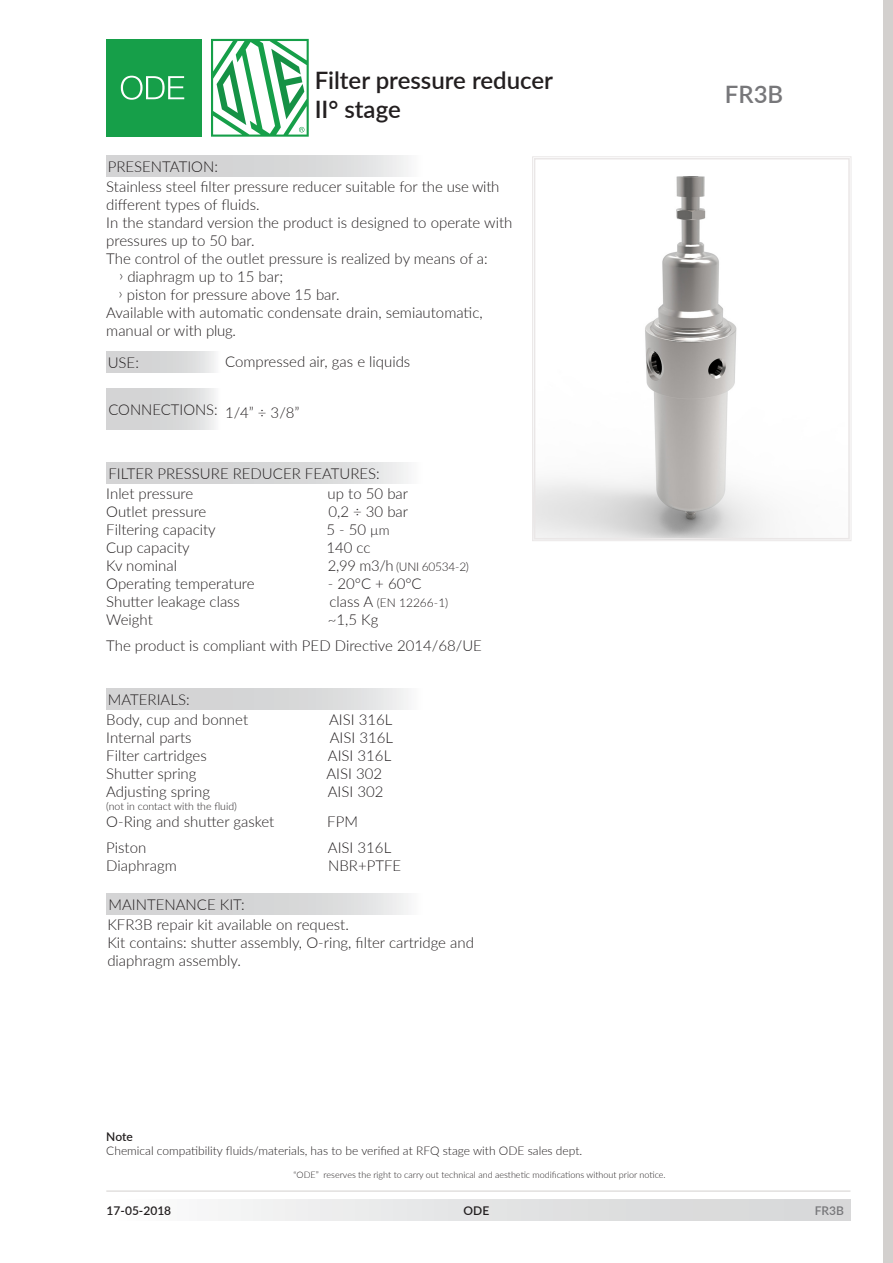
<style>
.page{position:relative;width:893px;height:1263px;background:#fff}
.page>*{position:absolute;margin:0;border:0;box-sizing:border-box;transform-origin:0 0}
.t1{font:600 24px "Lato";color:#231f20}
.t2{font:600 24px "Lato";color:#77777a}
.t3{font:300 15px/18px "Lato";color:#231f20}
.t4{font:300 12px "Lato";color:#231f20}
.t5{font:300 12px "Lato";letter-spacing:-.02em;color:#231f20}
.t6{font:600 12px "Lato";color:#231f20}
.t7{font:600 12px "Lato";color:#77777a}
.t8{font:300 10.5px "Lato";color:#231f20}
.t9{font:300 9px "Lato";color:#231f20}
.s1{font-size:13.5px}
.s2{font-size:15px}
</style>
<div class="page">
<div style="left:883px;top:0;width:10px;height:1263px;background:#d3d0ce"></div>
<hr style="left:106px;top:1191px;width:744px;height:1px;background:#d3d0ce">
<div style="left:106px;top:39px;width:95px;height:97px;background:#169f49"></div>
<svg style="left:121px;top:76px;width:63px;height:24px"></svg>
<svg style="left:211px;top:39px;width:98px;height:98px"></svg>
<svg style="left:106px;top:155px;width:302px;height:22px;background:#d9d9da"></svg>
<svg style="left:106px;top:462px;width:302px;height:21px;background:#d9d9da"></svg>
<svg style="left:106px;top:352px;width:109px;height:21px;background:#d9d9da"></svg>
<svg style="left:106px;top:389px;width:109px;height:40px;background:#d9d9da"></svg>
<div style="left:106px;top:1199px;width:744px;height:21px;background:linear-gradient(to right,#fafafb,#d2d3d4)"></div>
<svg style="left:106px;top:893px;width:302px;height:21px;background:#d9d9da"></svg>
<svg style="left:106px;top:688px;width:302px;height:22px;background:#d9d9da"></svg>
<svg style="left:532px;top:156px;width:319px;height:385px"></svg>
<div style="left:534px;top:158px;width:316px;height:381px;border:2px solid #eae7e7"></div>
<p class="t3" style="left:108px;top:157px;width:112px">PRESENTATION:</p>
<p class="t1" style="left:315px;top:63px;width:240px">Filter pressure reducer</p>
<p class="t1" style="left:315px;top:92px;width:88px">II° stage</p>
<p class="t3" style="left:106px;top:177px;width:395px">Stainless steel filter pressure reducer suitable for the use with different types of fluids.</p>
<p class="t3" style="left:106px;top:213px;width:408px">In the standard version the product is designed to operate with pressures up to 50 bar.</p>
<p class="t3" style="left:106px;top:249px;width:383px">The control of the outlet pressure is realized by means of a:</p>
<p class="t3" style="left:119px;top:267px;width:166px">› diaphragm up to 15 bar;</p>
<p class="t3" style="left:118px;top:285px;width:223px">› piston for pressure above 15 bar.</p>
<p class="t3" style="left:106px;top:303px;width:378px">Available with automatic condensate drain, semiautomatic,</p>
<p class="t3" style="left:106px;top:321px;width:131px">manual or with plug.</p>
<p class="t3" style="left:108px;top:353px;width:33px">USE:</p>
<p class="t3" style="left:108px;top:400px;width:111px">CONNECTIONS:</p>
<p class="t3" style="left:225px;top:352px;width:187px">Compressed air, gas e liquids</p>
<p class="t3" style="left:225px;top:403px;width:76px">1/4” ÷ 3/8”</p>
<p class="t3" style="left:108px;top:464px;width:273px">FILTER PRESSURE REDUCER FEATURES:</p>
<p class="t3" style="left:106px;top:484px;width:89px">Inlet pressure</p>
<p class="t3" style="left:327px;top:484px;width:82px">up to 50 bar</p>
<p class="t3" style="left:106px;top:502px;width:102px">Outlet pressure</p>
<p class="t3" style="left:328px;top:502px;width:81px">0,2 ÷ 30 bar</p>
<p class="t3" style="left:106px;top:520px;width:111px">Filtering capacity</p>
<p class="t3" style="left:326px;top:520px;width:65px">5 - 50 <span class="s1">µm</span></p>
<p class="t3" style="left:106px;top:538px;width:85px">Cup capacity</p>
<p class="t3" style="left:326px;top:538px;width:46px">140 cc</p>
<p class="t3" style="left:106px;top:556px;width:72px">Kv nominal</p>
<p class="t5" style="left:328px;top:558px;width:143px"><span class="s2">2,99 m3/h</span> (UNI 60534-2)</p>
<p class="t3" style="left:106px;top:574px;width:150px">Operating temperature</p>
<p class="t3" style="left:328px;top:574px;width:95px">- 20°C + 60°C</p>
<p class="t3" style="left:106px;top:592px;width:135px">Shutter leakage class</p>
<p class="t4" style="left:329px;top:594px;width:120px"><span class="s2">class A</span> (EN 12266-1)</p>
<p class="t3" style="left:106px;top:610px;width:48px">Weight</p>
<p class="t3" style="left:328px;top:610px;width:52px">~1,5 Kg</p>
<p class="t3" style="left:106px;top:636px;width:377px">The product is compliant with PED Directive 2014/68/UE</p>
<p class="t3" style="left:108px;top:690px;width:83px">MATERIALS:</p>
<p class="t3" style="left:106px;top:710px;width:143px">Body, cup and bonnet</p>
<p class="t3" style="left:329px;top:710px;width:65px">AISI 316L</p>
<p class="t3" style="left:106px;top:728px;width:87px">Internal parts</p>
<p class="t3" style="left:330px;top:728px;width:65px">AISI 316L</p>
<p class="t3" style="left:106px;top:746px;width:102px">Filter cartridges</p>
<p class="t3" style="left:328px;top:746px;width:65px">AISI 316L</p>
<p class="t3" style="left:106px;top:764px;width:92px">Shutter spring</p>
<p class="t3" style="left:326px;top:764px;width:57px">AISI 302</p>
<p class="t3" style="left:106px;top:782px;width:105px">Adjusting spring</p>
<p class="t3" style="left:328px;top:782px;width:57px">AISI 302</p>
<p class="t8" style="left:106px;top:799px;width:132px">(not in contact with the fluid)</p>
<p class="t3" style="left:106px;top:812px;width:170px">O-Ring and shutter gasket</p>
<p class="t3" style="left:327px;top:812px;width:32px">FPM</p>
<p class="t3" style="left:106px;top:838px;width:42px">Piston</p>
<p class="t3" style="left:328px;top:838px;width:65px">AISI 316L</p>
<p class="t3" style="left:106px;top:856px;width:72px">Diaphragm</p>
<p class="t3" style="left:328px;top:856px;width:75px">NBR+PTFE</p>
<p class="t3" style="left:108px;top:895px;width:138px">MAINTENANCE KIT:</p>
<p class="t3" style="left:107px;top:915px;width:243px">KFR3B repair kit available on request.</p>
<p class="t3" style="left:107px;top:933px;width:368px">Kit contains: shutter assembly, O-ring, filter cartridge and diaphragm assembly.</p>
<p class="t2" style="left:725px;top:77px;width:60px">FR3B</p>
<p class="t6" style="left:106px;top:1128px;width:28px">Note</p>
<p class="t4" style="left:106px;top:1142px;width:477px">Chemical compatibility fluids/materials, has to be verified at RFQ stage with ODE sales dept.</p>
<p class="t9" style="left:294px;top:1168px;width:374px">“ODE” reserves the right to carry out technical and aesthetic modifications without prior notice.</p>
<p class="t6" style="left:107px;top:1201px;width:66px">17-05-2018</p>
<p class="t6" style="left:464px;top:1201px;width:27px">ODE</p>
<p class="t7" style="left:815px;top:1201px;width:31px">FR3B</p>
</div>
